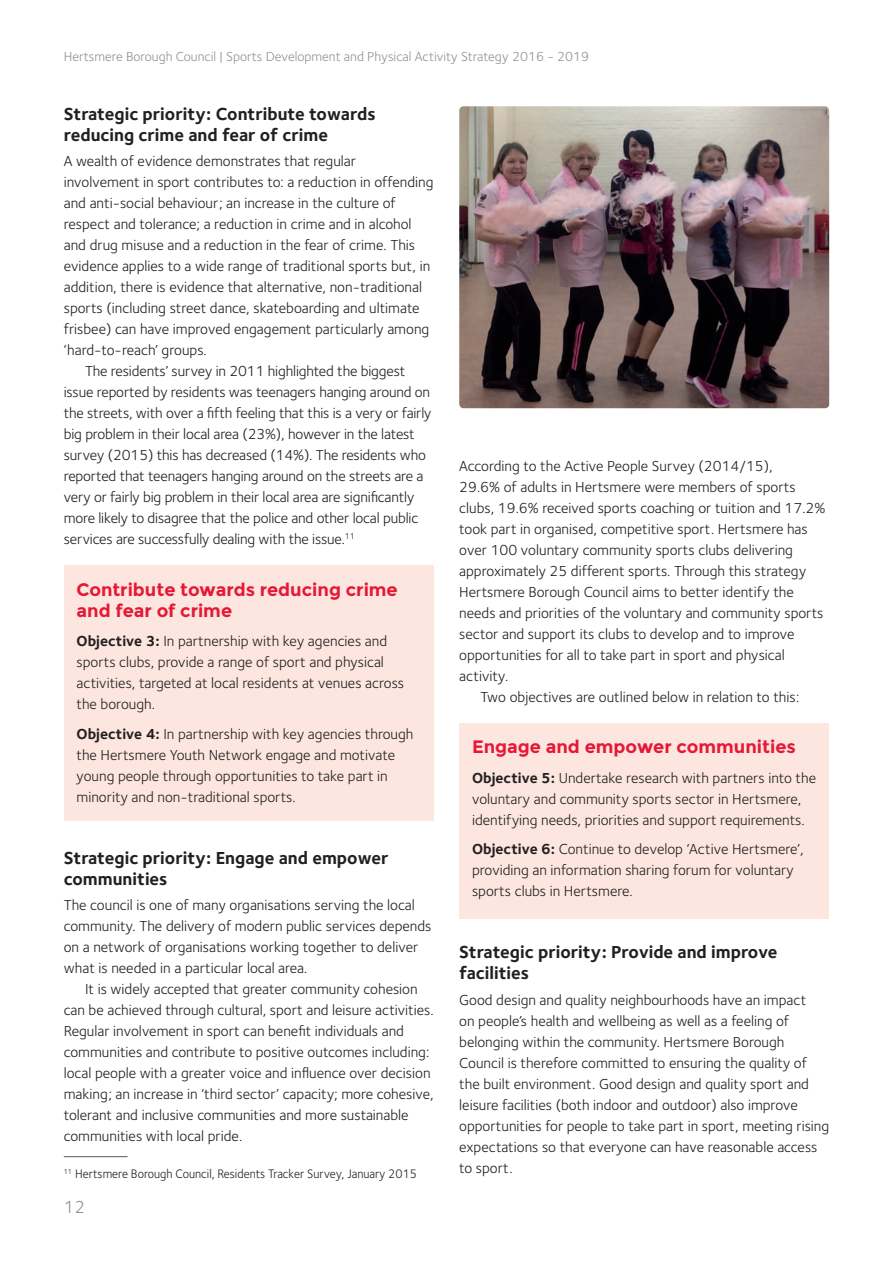
<style>
.page{position:relative;width:893px;height:1263px;background:#fff}
.page>*{position:absolute;margin:0;border:0;box-sizing:border-box;transform-origin:0 0}
.subheading{font:700 18px/21px "Foundry Sterling";color:#231f20}
.objective{font:700 18px/21px "Montserrat";color:#e51836}
.t1{font:18px "Foundry Sterling";color:#919295}
.body_txt{font:15px/21px "Foundry Sterling";color:#231f20}
.first_paragraph{font:15px/21px "Foundry Sterling";color:#231f20}
.objective_txt{font:15px/21px "Foundry Sterling";color:#231f20}
.t2{font:13.5px "Foundry Sterling";color:#919295}
.note{font:12.75px "Foundry Sterling";color:#231f20;scale:.95 1}
.s1{font-weight:700}
</style>
<div class="page">
<hr style="left:64px;top:1156px;width:64px;height:1px;background:#57585a">
<div style="left:64px;top:566px;width:370px;height:255px;background:#fce6df"></div>
<div style="left:459px;top:723px;width:370px;height:195px;background:#fce6df"></div>
<img style="left:459px;top:106px;width:370px;height:302px">
<p class="t2" style="left:64px;top:49px;width:527px">Hertsmere Borough Council | Sports Development and Physical Activity Strategy 2016 - 2019</p>
<p class="subheading" style="left:64px;top:103px;width:313px">Strategic priority: Contribute towards reducing crime and fear of crime</p>
<p class="first_paragraph" style="left:64px;top:151px;width:371px">A wealth of evidence demonstrates that regular involvement in sport contributes to: a reduction in offending and anti-social behaviour; an increase in the culture of respect and tolerance; a reduction in crime and in alcohol and drug misuse and a reduction in the fear of crime. This evidence applies to a wide range of traditional sports but, in addition, there is evidence that alternative, non-traditional sports (including street dance, skateboarding and ultimate frisbee) can have improved engagement particularly among ‘hard-to-reach’ groups.</p>
<p class="body_txt" style="left:64px;top:361px;width:369px;text-indent:21px">The residents’ survey in 2011 highlighted the biggest issue reported by residents was teenagers hanging around on the streets, with over a fifth feeling that this is a very or fairly big problem in their local area (23%), however in the latest survey (2015) this has decreased (14%). The residents who reported that teenagers hanging around on the streets are a very or fairly big problem in their local area are significantly more likely to disagree that the police and other local public services are successfully dealing with the issue.<sup>11</sup></p>
<p class="body_txt" style="left:459px;top:455px;width:368px">According to the Active People Survey (2014/15),<br>29.6% of adults in Hertsmere were members of sports clubs, 19.6% received sports coaching or tuition and 17.2% took part in organised, competitive sport. Hertsmere has over 100 voluntary community sports clubs delivering approximately 25 different sports. Through this strategy Hertsmere Borough Council aims to better identify the needs and priorities of the voluntary and community sports sector and support its clubs to develop and to improve opportunities for all to take part in sport and physical activity.</p>
<p class="body_txt" style="left:480px;top:686px;width:320px">Two objectives are outlined below in relation to this:</p>
<p class="objective" style="left:77px;top:579px;width:323px">Contribute towards reducing crime and fear of crime</p>
<p class="objective_txt" style="left:77px;top:631px;width:329px"><span class="s1">Objective 3:</span> In partnership with key agencies and sports clubs, provide a range of sport and physical activities, targeted at local residents at venues across the borough.</p>
<p class="objective_txt" style="left:77px;top:723px;width:338px"><span class="s1">Objective 4:</span> In partnership with key agencies through the Hertsmere Youth Network engage and motivate young people through opportunities to take part in minority and non-traditional sports.</p>
<p class="objective" style="left:472px;top:736px;width:325px">Engage and empower communities</p>
<p class="objective_txt" style="left:472px;top:767px;width:346px"><span class="s1">Objective 5:</span> Undertake research with partners into the voluntary and community sports sector in Hertsmere, identifying needs, priorities and support requirements.</p>
<p class="objective_txt" style="left:472px;top:838px;width:333px"><span class="s1">Objective 6:</span> Continue to develop ‘Active Hertsmere’, providing an information sharing forum for voluntary sports clubs in Hertsmere.</p>
<p class="subheading" style="left:64px;top:847px;width:326px">Strategic priority: Engage and empower communities</p>
<p class="first_paragraph" style="left:64px;top:894px;width:369px">The council is one of many organisations serving the local community. The delivery of modern public services depends on a network of organisations working together to deliver what is needed in a particular local area.</p>
<p class="body_txt" style="left:64px;top:978px;width:371px;text-indent:21px">It is widely accepted that greater community cohesion can be achieved through cultural, sport and leisure activities.<br>Regular involvement in sport can benefit individuals and communities and contribute to positive outcomes including: local people with a greater voice and influence over decision making; an increase in ‘third sector’ capacity; more cohesive, tolerant and inclusive communities and more sustainable communities with local pride.</p>
<p class="note" style="left:64px;top:1166px;width:373px"><sup>11</sup> Hertsmere Borough Council, Residents Tracker Survey, January 2015</p>
<p class="subheading" style="left:459px;top:942px;width:320px">Strategic priority: Provide and improve facilities</p>
<p class="first_paragraph" style="left:459px;top:989px;width:371px">Good design and quality neighbourhoods have an impact<br>on people’s health and wellbeing as well as a feeling of belonging within the community. Hertsmere Borough Council is therefore committed to ensuring the quality of the built environment. Good design and quality sport and leisure facilities (both indoor and outdoor) also improve opportunities for people to take part in sport, meeting rising expectations so that everyone can have reasonable access to sport.</p>
<p class="t1" style="left:64px;top:1197px;width:23px">12</p>
</div>
